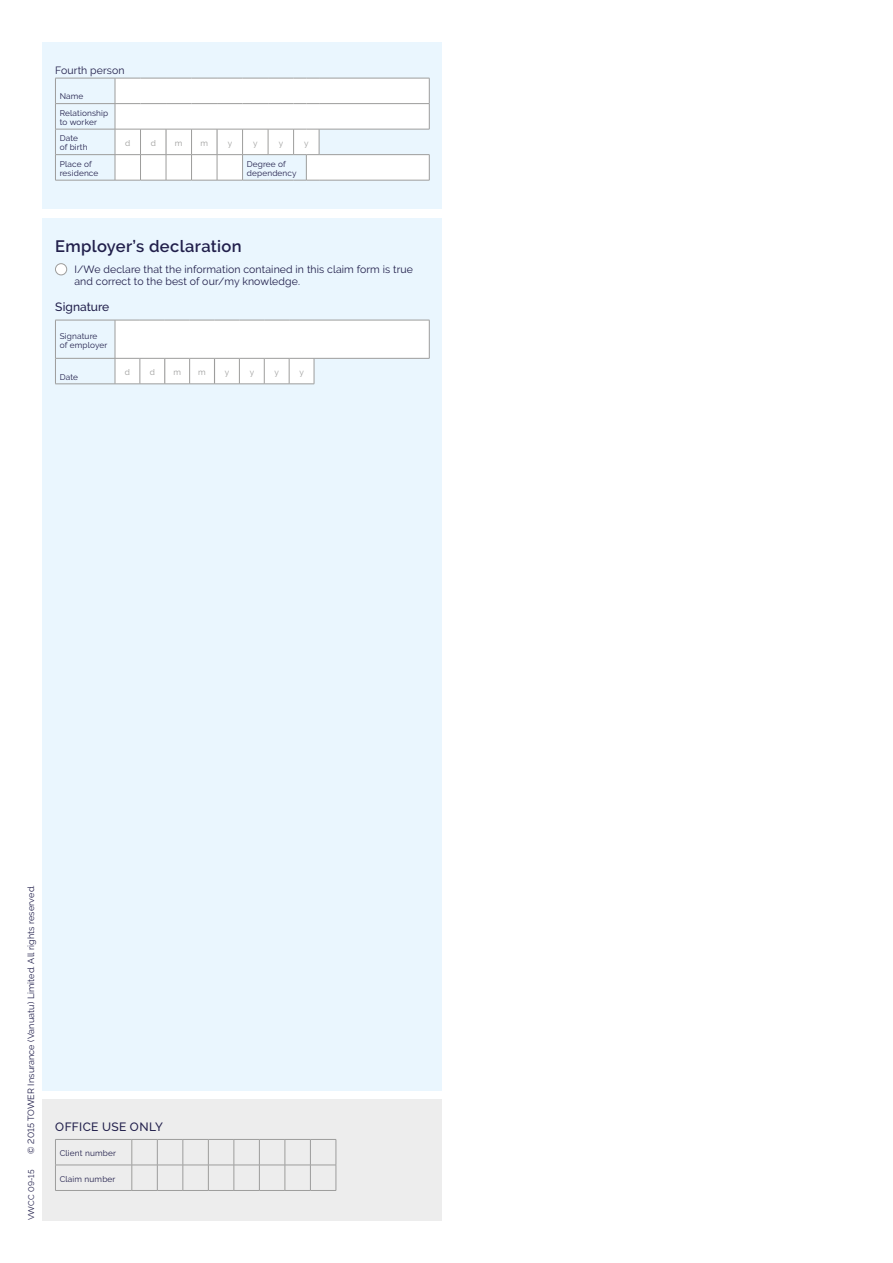
<style>
.page{position:relative;width:893px;height:1263px;background:#fff}
.page>*{position:absolute;margin:0;border:0;box-sizing:border-box;transform-origin:0 0}
.t1{font:600 16.5px "Raleway";letter-spacing:.02em;color:#211f4b}
.t2{font:500 12px "Raleway";letter-spacing:.015em;color:#211f4b}
.t3{font:10.5px/12px "Raleway";letter-spacing:.01em;color:#211f4b}
.t4{font:9px "Raleway";letter-spacing:.01em;color:#211f4b}
.t5{font:8.25px/9px "Raleway";letter-spacing:.02em;color:#211f4b}
.t6{font:8.25px "Raleway";color:#9d9d9c}
</style>
<div class="page">
<div style="left:43px;top:43px;width:399px;height:1048px;background:#eaf6fe"></div>
<div style="left:43px;top:1099px;width:399px;height:121px;background:#ededed"></div>
<hr style="left:55px;top:1139px;width:77px;height:1px;background:#9d9d9c">
<hr style="left:55px;top:1165px;width:77px;height:1px;background:#9d9d9c">
<svg style="left:55px;top:1139px;width:1px;height:51px"></svg>
<hr style="left:55px;top:1190px;width:77px;height:1px;background:#9d9d9c">
<svg style="left:132px;top:1139px;width:205px;height:52px"></svg>
<div style="left:40px;top:209px;width:404px;height:9px;background:#fff"></div>
<hr style="left:55px;top:129px;width:60px;height:1px;background:#9d9d9c">
<hr style="left:55px;top:103px;width:60px;height:1px;background:#9d9d9c">
<hr style="left:55px;top:78px;width:60px;height:1px;background:#9d9d9c">
<hr style="left:55px;top:154px;width:60px;height:1px;background:#9d9d9c">
<svg style="left:55px;top:78px;width:1px;height:102px"></svg>
<hr style="left:55px;top:180px;width:60px;height:1px;background:#9d9d9c">
<svg style="left:115px;top:78px;width:315px;height:103px;background:#f6f8f9"></svg>
<hr style="left:319px;top:180px;width:110px;height:1px;background:#9d9d9c">
<div style="left:55px;top:264px;width:12px;height:11px;background:#fff;border-radius:50%"></div>
<div style="left:55px;top:263px;width:12px;height:12px;border:1px solid #9d9d9c;border-radius:50%"></div>
<svg style="left:55px;top:359px;width:1px;height:25px"></svg>
<hr style="left:55px;top:384px;width:60px;height:1px;background:#9d9d9c">
<hr style="left:429px;top:320px;width:1px;height:38px;background:#9d9d9c">
<svg style="left:115px;top:320px;width:314px;height:65px"></svg>
<hr style="left:55px;top:320px;width:60px;height:1px;background:#9d9d9c">
<hr style="left:55px;top:320px;width:1px;height:38px;background:#9d9d9c">
<hr style="left:115px;top:320px;width:1px;height:38px;background:#9d9d9c">
<hr style="left:55px;top:358px;width:60px;height:1px;background:#9d9d9c">
<p class="t3" style="left:55px;top:64px;width:71px">Fourth person</p>
<p class="t5" style="left:60px;top:88px;width:50px;line-height:16.5px">Name<br>Relationship</p>
<p class="t5" style="left:60px;top:114px;width:39px;line-height:16.5px">to worker<br>Date</p>
<p class="t5" style="left:60px;top:143px;width:30px">of birth</p>
<p class="t6" style="left:125px;top:138px;width:7px">d</p>
<p class="t6" style="left:151px;top:138px;width:7px">d</p>
<p class="t6" style="left:175px;top:138px;width:9px">m</p>
<p class="t6" style="left:200px;top:138px;width:9px">m</p>
<p class="t6" style="left:228px;top:138px;width:6px">y</p>
<p class="t6" style="left:253px;top:138px;width:6px">y</p>
<p class="t6" style="left:279px;top:138px;width:6px">y</p>
<p class="t6" style="left:304px;top:138px;width:6px">y</p>
<p class="t5" style="left:60px;top:159px;width:40px">Place of residence</p>
<p class="t5" style="left:247px;top:159px;width:51px">Degree of dependency</p>
<h1 class="t1" style="left:55px;top:237px;width:188px">Employer’s declaration</h1>
<p class="t3" style="left:74px;top:263px;width:340px">I/We declare that the information contained in this claim form is true and correct to the best of our/my knowledge.</p>
<h2 class="t2" style="left:55px;top:300px;width:56px">Signature</h2>
<p class="t5" style="left:60px;top:331px;width:49px">Signature<br>of employer</p>
<p class="t5" style="left:60px;top:372px;width:20px">Date</p>
<p class="t6" style="left:125px;top:367px;width:7px">d</p>
<p class="t6" style="left:150px;top:367px;width:7px">d</p>
<p class="t6" style="left:173px;top:367px;width:9px">m</p>
<p class="t6" style="left:198px;top:367px;width:9px">m</p>
<p class="t6" style="left:225px;top:367px;width:6px">y</p>
<p class="t6" style="left:250px;top:367px;width:6px">y</p>
<p class="t6" style="left:275px;top:367px;width:6px">y</p>
<p class="t6" style="left:299px;top:367px;width:6px">y</p>
<p class="t4" style="left:26px;top:1154px;width:270px;rotate:-90deg">© 2015 TOWER Insurance (Vanuatu) Limited. All rights reserved.</p>
<p class="t5" style="left:27px;top:1220px;width:52px;rotate:-90deg">VWCC 09-15</p>
<h2 class="t2" style="left:55px;top:1119px;width:109px">OFFICE USE ONLY</h2>
<p class="t5" style="left:60px;top:1149px;width:58px">Client number</p>
<p class="t5" style="left:60px;top:1174px;width:57px">Claim number</p>
</div>
